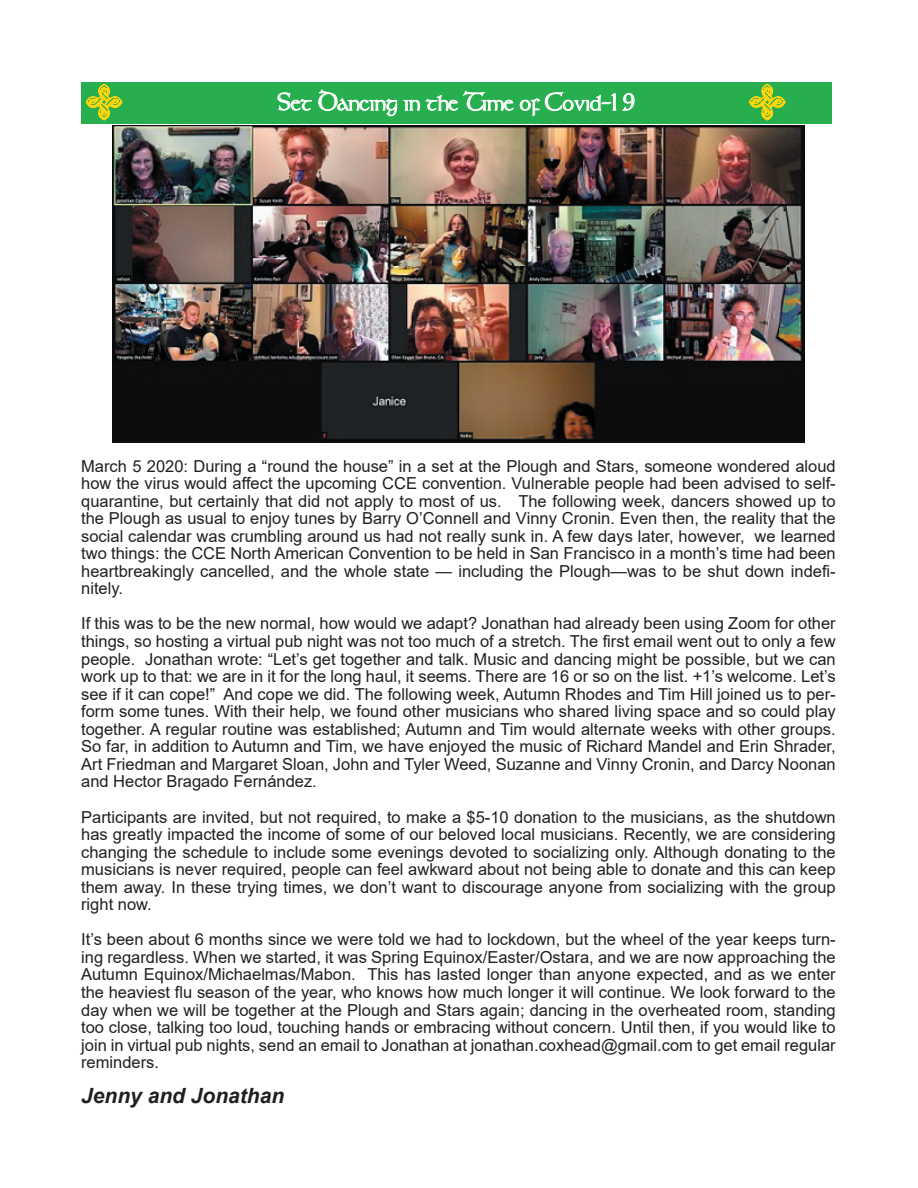
<style>
.page{position:relative;width:918px;height:1188px;background:#fff}
.page>*{position:absolute;margin:0;border:0;box-sizing:border-box;transform-origin:0 0}
.t1{font:28.5px "Umber SSK";color:#fff}
.t2{font:italic 700 21px "Arial";color:#231f20}
.t3{font:16.5px/17.5px "Arial";color:#231f20;text-align:justify}
</style>
<div class="page">
<div style="left:81px;top:82px;width:751px;height:41px;background:#27af4f"></div>
<svg style="left:86px;top:84px;width:37px;height:37px"></svg>
<svg style="left:749px;top:84px;width:37px;height:37px"></svg>
<svg style="left:277px;top:89px;width:143px;height:28px"></svg>
<svg style="left:426px;top:90px;width:209px;height:27px"></svg>
<img style="left:112px;top:125px;width:692px;height:318px">
<h1 class="t1" style="left:277px;top:87px;width:360px">Set Dancing in the Time of Covid-19</h1>
<p class="t3" style="left:81px;top:457px;width:756px">March 5 2020: During a “round the house” in a set at the Plough and Stars, someone wondered aloud how the virus would affect the upcoming CCE convention. Vulnerable people had been advised to self&shy;quarantine, but certainly that did not apply to most of us. The following week, dancers showed up to the Plough as usual to enjoy tunes by Barry O’Connell and Vinny Cronin. Even then, the reality that the social calendar was crumbling around us had not really sunk in. A few days later, however, we learned two things: the CCE North American Convention to be held in San Francisco in a month’s time had been heartbreakingly cancelled, and the whole state — including the Plough—was to be shut down indefi&shy;nitely.</p>
<p class="t3" style="left:81px;top:615px;width:756px">If this was to be the new normal, how would we adapt? Jonathan had already been using Zoom for other things, so hosting a virtual pub night was not too much of a stretch. The first email went out to only a few people. Jonathan wrote: “Let’s get together and talk. Music and dancing might be possible, but we can work up to that: we are in it for the long haul, it seems. There are 16 or so on the list. +1’s welcome. Let’s see if it can cope!” And cope we did. The following week, Autumn Rhodes and Tim Hill joined us to per&shy;form some tunes. With their help, we found other musicians who shared living space and so could play together. A regular routine was established; Autumn and Tim would alternate weeks with other groups.<br>So far, in addition to Autumn and Tim, we have enjoyed the music of Richard Mandel and Erin Shrader, Art Friedman and Margaret Sloan, John and Tyler Weed, Suzanne and Vinny Cronin, and Darcy Noonan and Hector Bragado Fernández.</p>
<p class="t3" style="left:81px;top:808px;width:756px">Participants are invited, but not required, to make a $5-10 donation to the musicians, as the shutdown has greatly impacted the income of some of our beloved local musicians. Recently, we are considering changing the schedule to include some evenings devoted to socializing only. Although donating to the musicians is never required, people can feel awkward about not being able to donate and this can keep them away. In these trying times, we don’t want to discourage anyone from socializing with the group right now.</p>
<p class="t3" style="left:81px;top:931px;width:756px">It’s been about 6 months since we were told we had to lockdown, but the wheel of the year keeps turn&shy;ing regardless. When we started, it was Spring Equinox/Easter/Ostara, and we are now approaching the Autumn Equinox/Michaelmas/Mabon. This has lasted longer than anyone expected, and as we enter the heaviest flu season of the year, who knows how much longer it will continue. We look forward to the day when we will be together at the Plough and Stars again; dancing in the overheated room, standing too close, talking too loud, touching hands or embracing without concern. Until then, if you would like to join in virtual pub nights, send an email to Jonathan at jonathan.coxhead@gmail.com to get email regular reminders.</p>
<p class="t2" style="left:81px;top:1082px;width:205px">Jenny and Jonathan</p>
</div>
